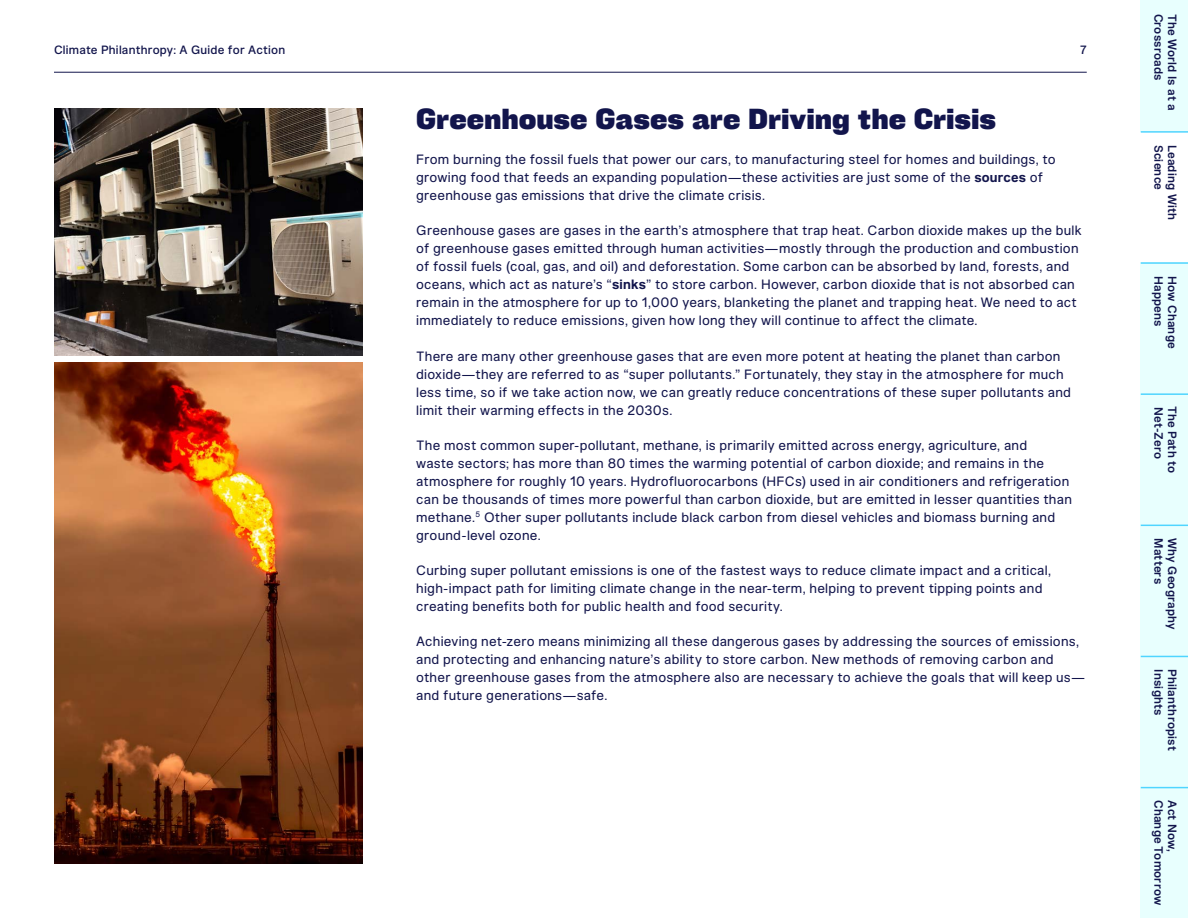
<style>
.page{position:relative;width:1188px;height:918px;background:#fff}
.page>*{position:absolute;margin:0;border:0;box-sizing:border-box;transform-origin:0 0}
.t1{font:900 semi-condensed 27px "Cru Pro";color:#12154c}
.t2{font:13.5px/18px "Robin Pro";letter-spacing:.015em;color:#12154c}
.t3{font:600 12px "Robin Pro";letter-spacing:.02em;color:#12154c}
.t4{font:500 12px "Robin Pro";letter-spacing:.02em;color:#12154c}
.s1{font-weight:700}
</style>
<div class="page">
<hr style="left:54px;top:72px;width:1033px;height:1px;background:#12154c">
<div style="left:1141px;top:262px;width:47px;height:656px;background:#e8fffe"></div>
<div style="left:1141px;top:0;width:47px;height:131px;background:#e8fffe"></div>
<hr style="left:1141px;top:131px;width:47px;height:2px;background:#4fd5ff">
<hr style="left:1141px;top:262px;width:47px;height:2px;background:#4fd5ff">
<hr style="left:1141px;top:393px;width:47px;height:2px;background:#4fd5ff">
<hr style="left:1141px;top:525px;width:47px;height:1px;background:#4fd5ff">
<hr style="left:1141px;top:656px;width:47px;height:1px;background:#4fd5ff">
<hr style="left:1141px;top:787px;width:47px;height:1px;background:#4fd5ff">
<img style="left:54px;top:108px;width:308px;height:248px">
<img style="left:54px;top:362px;width:308px;height:502px">
<p class="t4" style="left:54px;top:42px;width:233px">Climate Philanthropy: A Guide for Action</p>
<p class="t4" style="left:1080px;top:42px;width:8px">7</p>
<h1 class="t1" style="left:416px;top:101px;width:582px">Greenhouse Gases are Driving the Crisis</h1>
<p class="t2" style="left:416px;top:150px;width:641px">From burning the fossil fuels that power our cars, to manufacturing steel for homes and buildings, to growing food that feeds an expanding population—these activities are just some of the <span class="s1">sources</span> of greenhouse gas emissions that drive the climate crisis.</p>
<p class="t2" style="left:416px;top:222px;width:667px">Greenhouse gases are gases in the earth’s atmosphere that trap heat. Carbon dioxide makes up the bulk of greenhouse gases emitted through human activities—mostly through the production and combustion of fossil fuels (coal, gas, and oil) and deforestation. Some carbon can be absorbed by land, forests, and oceans, which act as nature’s “<span class="s1">sinks</span>” to store carbon. However, carbon dioxide that is not absorbed can remain in the atmosphere for up to 1,000 years, blanketing the planet and trapping heat. We need to act immediately to reduce emissions, given how long they will continue to affect the climate.</p>
<p class="t2" style="left:416px;top:347px;width:656px">There are many other greenhouse gases that are even more potent at heating the planet than carbon dioxide—they are referred to as “super pollutants.” Fortunately, they stay in the atmosphere for much less time, so if we take action now, we can greatly reduce concentrations of these super pollutants and limit their warming effects in the 2030s.</p>
<p class="t2" style="left:416px;top:436px;width:657px">The most common super-pollutant, methane, is primarily emitted across energy, agriculture, and<br>waste sectors; has more than 80 times the warming potential of carbon dioxide; and remains in the atmosphere for roughly 10 years. Hydrofluorocarbons (HFCs) used in air conditioners and refrigeration can be thousands of times more powerful than carbon dioxide, but are emitted in lesser quantities than methane.<sup>5</sup> Other super pollutants include black carbon from diesel vehicles and biomass burning and ground-level ozone.</p>
<p class="t2" style="left:416px;top:561px;width:636px">Curbing super pollutant emissions is one of the fastest ways to reduce climate impact and a critical, high-impact path for limiting climate change in the near-term, helping to prevent tipping points and creating benefits both for public health and food security.</p>
<p class="t2" style="left:416px;top:633px;width:670px">Achieving net-zero means minimizing all these dangerous gases by addressing the sources of emissions, and protecting and enhancing nature’s ability to store carbon. New methods of removing carbon and other greenhouse gases from the atmosphere also are necessary to achieve the goals that will keep us— and future generations—safe.</p>
<p class="t3" style="left:1166px;top:14px;width:68px;rotate:90deg">Crossroads</p>
<p class="t3" style="left:1180px;top:14px;width:98px;rotate:90deg">The World Is at a</p>
<p class="t3" style="left:1166px;top:145px;width:47px;rotate:90deg">Science</p>
<p class="t3" style="left:1180px;top:145px;width:77px;rotate:90deg">Leading With</p>
<p class="t3" style="left:1166px;top:276px;width:52px;rotate:90deg">Happens</p>
<p class="t3" style="left:1180px;top:276px;width:74px;rotate:90deg">How Change</p>
<p class="t3" style="left:1166px;top:407px;width:53px;rotate:90deg">Net-Zero</p>
<p class="t3" style="left:1180px;top:406px;width:69px;rotate:90deg">The Path to</p>
<p class="t3" style="left:1166px;top:538px;width:47px;rotate:90deg">Matters</p>
<p class="t3" style="left:1180px;top:538px;width:93px;rotate:90deg">Why Geography</p>
<p class="t3" style="left:1166px;top:669px;width:48px;rotate:90deg">Insights</p>
<p class="t3" style="left:1180px;top:669px;width:83px;rotate:90deg">Philanthropist</p>
<p class="t3" style="left:1166px;top:800px;width:107px;rotate:90deg">Change Tomorrow</p>
<p class="t3" style="left:1180px;top:800px;width:53px;rotate:90deg">Act Now,</p>
</div>
